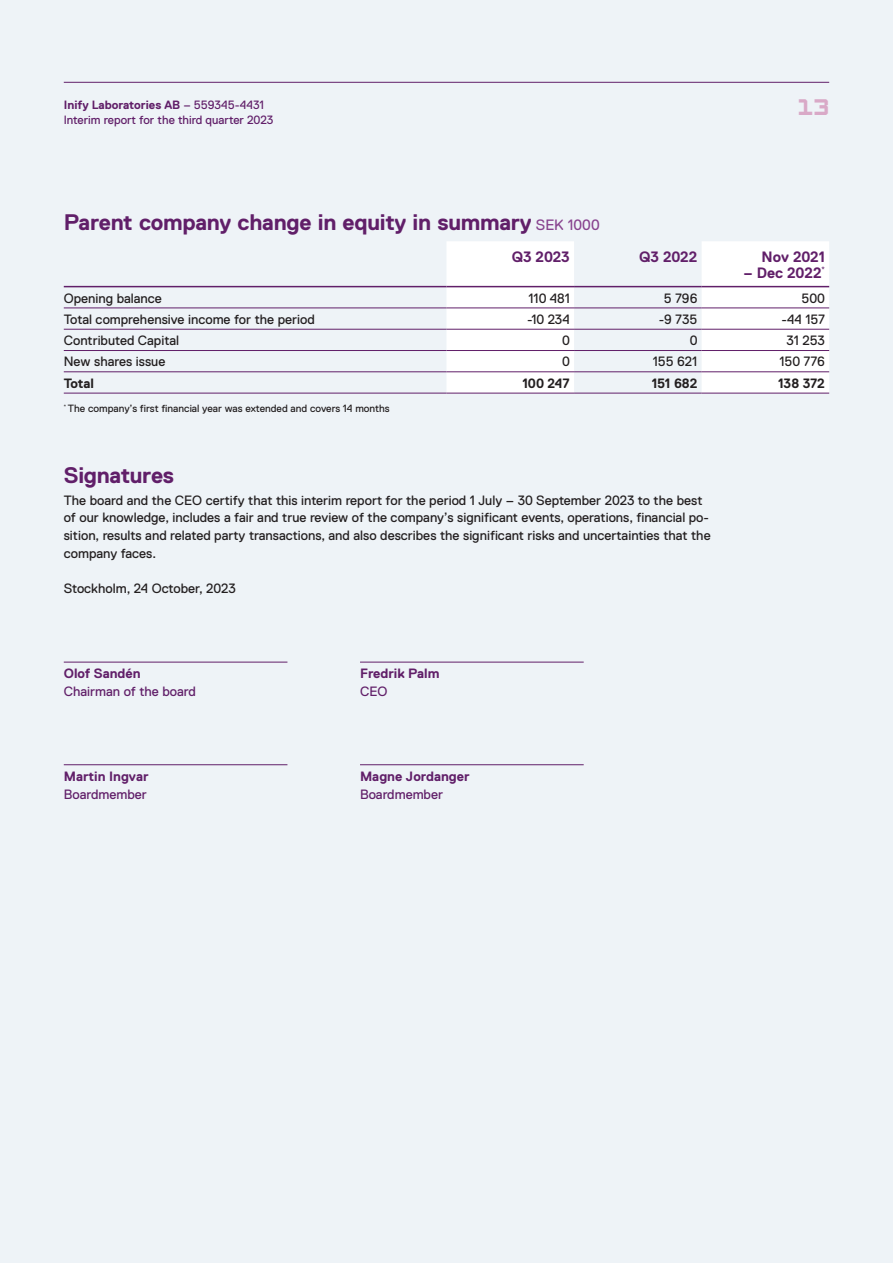
<style>
.page{position:relative;width:893px;height:1263px;background:#eef3f7}
.page>*{position:absolute;margin:0;border:0;box-sizing:border-box;transform-origin:0 0}
.H2_Financial{font:700 22.5px "Replica";letter-spacing:-.015em;color:#611f69}
.t1{font:21px "Inify Numerals";color:#d9a9c7}
.Table_Header_Top{font:700 15px "Replica";letter-spacing:-.01em;color:#611f69}
.P_-_vänsterjusterat{font:13.5px/17.5px "Replica";color:#231f20}
.Table_Left{font:13.5px "Replica";color:#231f20}
.P_-_marginaljusterat{font:700 13.5px/17.5px "Replica";color:#611f69}
.Table_Right{font:13.5px "Replica";color:#231f20}
.P_-_marginaljusterat-2{font:13.5px/17.5px "Replica";color:#611f69}
.Table_Right-2{font:700 13.5px "Replica";color:#231f20}
.Table_Left-2{font:700 13.5px "Replica";letter-spacing:-.01em;color:#231f20}
.t2{font:12px "Replica";color:#611f69}
.t3{font:700 12px "Replica";color:#611f69}
.Asterix{font:10.5px "Replica";color:#231f20}
.s1{font-weight:400}
.s2{font-weight:400;font-size:15px;color:#88448f}
.s3{font-weight:700}
</style>
<div class="page">
<hr style="left:64px;top:82px;width:765px;height:1px;background:#611f69">
<svg style="left:446px;top:241px;width:383px;height:152px;fill:#fff"></svg>
<hr style="left:64px;top:308px;width:382px;height:1px;background:#611f69">
<hr style="left:446px;top:308px;width:128px;height:1px;background:#611f69">
<hr style="left:574px;top:308px;width:128px;height:1px;background:#611f69">
<hr style="left:702px;top:308px;width:127px;height:1px;background:#611f69">
<hr style="left:64px;top:329px;width:382px;height:1px;background:#611f69">
<hr style="left:446px;top:329px;width:128px;height:1px;background:#611f69">
<hr style="left:574px;top:329px;width:128px;height:1px;background:#611f69">
<hr style="left:702px;top:329px;width:127px;height:1px;background:#611f69">
<hr style="left:64px;top:350px;width:382px;height:1px;background:#611f69">
<hr style="left:446px;top:350px;width:128px;height:1px;background:#611f69">
<hr style="left:574px;top:350px;width:128px;height:1px;background:#611f69">
<hr style="left:702px;top:350px;width:127px;height:1px;background:#611f69">
<hr style="left:64px;top:372px;width:382px;height:1px;background:#611f69">
<hr style="left:446px;top:372px;width:128px;height:1px;background:#611f69">
<hr style="left:574px;top:372px;width:128px;height:1px;background:#611f69">
<hr style="left:702px;top:372px;width:127px;height:1px;background:#611f69">
<hr style="left:64px;top:393px;width:382px;height:1px;background:#611f69">
<hr style="left:446px;top:393px;width:128px;height:1px;background:#611f69">
<hr style="left:702px;top:393px;width:127px;height:1px;background:#611f69">
<hr style="left:64px;top:286px;width:382px;height:1px;background:#611f69">
<hr style="left:446px;top:286px;width:128px;height:1px;background:#611f69">
<hr style="left:574px;top:286px;width:128px;height:1px;background:#611f69">
<hr style="left:702px;top:286px;width:127px;height:1px;background:#611f69">
<hr style="left:574px;top:393px;width:128px;height:1px;background:#611f69">
<hr style="left:64px;top:662px;width:223px;height:1px;background:#611f69">
<hr style="left:360px;top:662px;width:224px;height:1px;background:#611f69">
<hr style="left:64px;top:764px;width:223px;height:1px;background:#611f69">
<hr style="left:360px;top:764px;width:224px;height:1px;background:#611f69">
<p class="t3" style="left:64px;top:98px;width:202px">Inify Laboratories AB <span class="s1">– 559345-4431</span></p>
<h2 class="t1" style="left:798px;top:99px;width:33px">13</h2>
<p class="t2" style="left:64px;top:113px;width:211px">Interim report for the third quarter 2023</p>
<p class="H2_Financial" style="left:64px;top:210px;width:537px">Parent company change in equity in summary <span class="s2">SEK 1000</span></p>
<p class="Table_Header_Top" style="left:512px;top:248px;width:60px">Q3 2023</p>
<p class="Table_Header_Top" style="left:639px;top:248px;width:60px">Q3 2022</p>
<p class="Table_Header_Top" style="left:762px;top:248px;width:65px">Nov 2021</p>
<p class="Table_Header_Top" style="left:743px;top:265px;width:83px">– Dec 2022<sup>*</sup></p>
<p class="Table_Left" style="left:64px;top:290px;width:100px">Opening balance</p>
<p class="Table_Right" style="left:528px;top:290px;width:43px">110 481</p>
<p class="Table_Right" style="left:664px;top:290px;width:35px">5 796</p>
<p class="Table_Right" style="left:802px;top:290px;width:25px">500</p>
<p class="Table_Left" style="left:64px;top:312px;width:253px">Total comprehensive income for the period</p>
<p class="Table_Right" style="left:527px;top:312px;width:44px">-10 234</p>
<p class="Table_Right" style="left:659px;top:312px;width:40px">-9 735</p>
<p class="Table_Right" style="left:781px;top:312px;width:45px">-44 157</p>
<p class="Table_Left" style="left:64px;top:333px;width:117px">Contributed Capital</p>
<p class="Table_Right" style="left:562px;top:333px;width:9px">0</p>
<p class="Table_Right" style="left:690px;top:333px;width:9px">0</p>
<p class="Table_Right" style="left:786px;top:333px;width:40px">31 253</p>
<p class="Table_Left" style="left:64px;top:354px;width:103px">New shares issue</p>
<p class="Table_Right" style="left:562px;top:354px;width:9px">0</p>
<p class="Table_Right" style="left:653px;top:354px;width:46px">155 621</p>
<p class="Table_Right" style="left:779px;top:354px;width:47px">150 776</p>
<p class="Table_Left-2" style="left:64px;top:376px;width:32px">Total</p>
<p class="Table_Right-2" style="left:522px;top:376px;width:49px">100 247</p>
<p class="Table_Right-2" style="left:652px;top:376px;width:47px">151 682</p>
<p class="Table_Right-2" style="left:778px;top:376px;width:48px">138 372</p>
<p class="Asterix" style="left:64px;top:403px;width:328px"><sup>*</sup> The company’s first financial year was extended and covers 14 months</p>
<p class="H2_Financial" style="left:64px;top:463px;width:112px">Signatures</p>
<p class="P_-_vänsterjusterat" style="left:64px;top:491px;width:648px">The board and the CEO certify that this interim report for the period 1 July – 30 September 2023 to the best of our knowledge, includes a fair and true review of the company’s significant events, operations, financial po&shy;sition, results and related party transactions, and also describes the significant risks and uncertainties that the company faces.</p>
<p class="P_-_vänsterjusterat" style="left:64px;top:579px;width:173px">Stockholm, 24 October, 2023</p>
<p class="P_-_marginaljusterat-2" style="left:64px;top:665px;width:134px"><span class="s3">Olof Sandén<br></span>Chairman of the board</p>
<p class="P_-_marginaljusterat" style="left:360px;top:665px;width:81px">Fredrik Palm<br><span class="s1">CEO</span></p>
<p class="P_-_marginaljusterat" style="left:64px;top:768px;width:86px">Martin Ingvar<br><span class="s1">Boardmember</span></p>
<p class="P_-_marginaljusterat" style="left:360px;top:768px;width:111px">Magne Jordanger<br><span class="s1">Boardmember</span></p>
</div>
